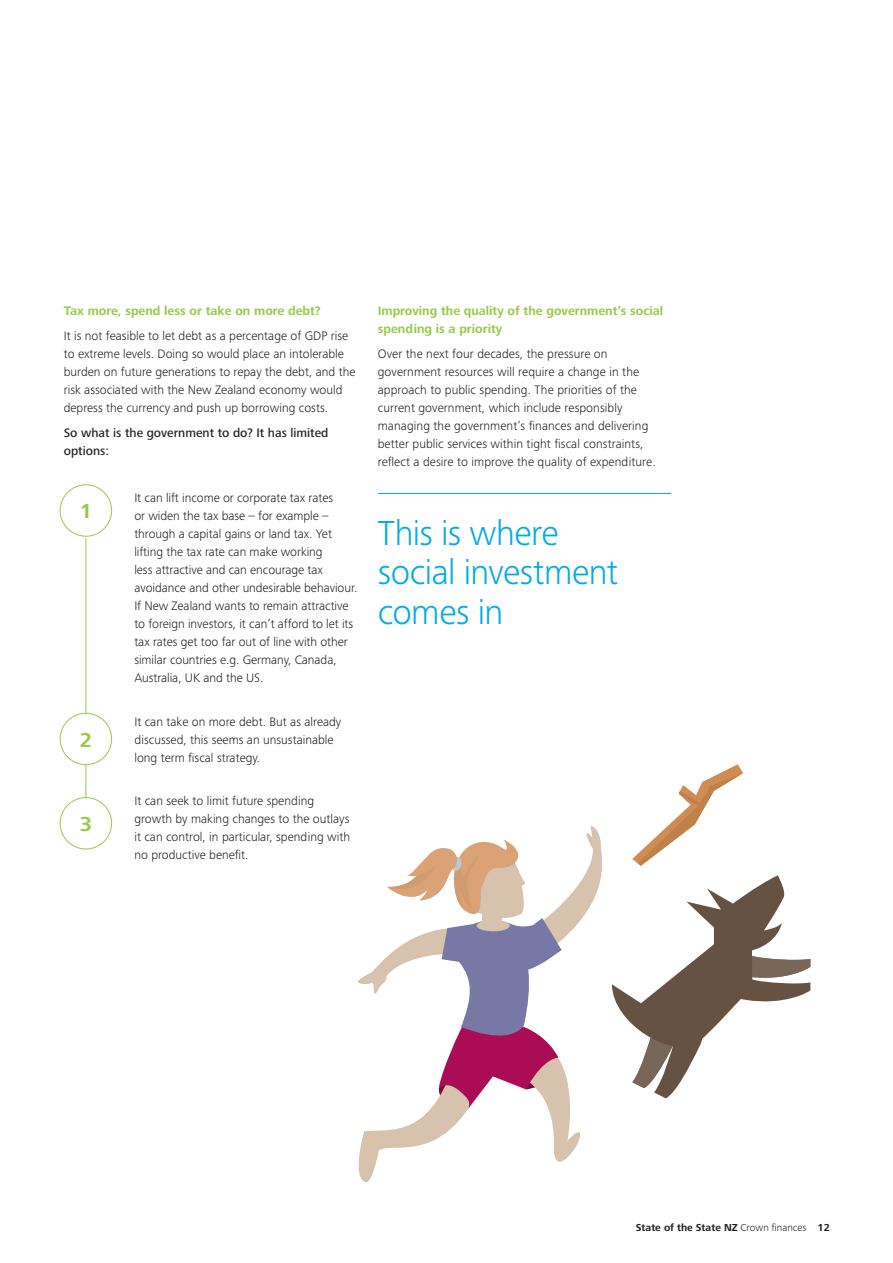
<style>
.page{position:relative;width:893px;height:1263px;background:#fff}
.page>*{position:absolute;margin:0;border:0;box-sizing:border-box;transform-origin:0 0}
.Pull_out_keyline__20{font:300 36px/39.6px "Frutiger Next Pro";letter-spacing:-.015em;color:#00abe7}
.B_Subhead__8_5_12pt{font:700 21px "Frutiger Next Pro";color:#97ca49}
.Body_copy__8_5_12pt{font:300 12.75px/18px "Frutiger Next Pro";color:#231f20}
.B_Subhead__8_5_12pt-2{font:700 12.75px/18px "Frutiger Next Pro";color:#97ca49}
.C_Subhead__8_5_12pt{font:500 12.75px/18px "Frutiger Next Pro";color:#231f20}
.t1{font:700 10.5px "Frutiger Next Pro";color:#231f20}
.s1{font-weight:300}
</style>
<div class="page">
<svg style="left:358px;top:764px;width:452px;height:418px"></svg>
<hr style="left:378px;top:493px;width:293px;height:1px;background:#00abe7">
<div style="left:60px;top:484px;width:52px;height:53px;border:1px solid #97ca49;border-radius:50%"></div>
<div style="left:60px;top:713px;width:52px;height:52px;border:1px solid #97ca49;border-radius:50%"></div>
<div style="left:60px;top:797px;width:52px;height:52px;border:1px solid #97ca49;border-radius:50%"></div>
<hr style="left:86px;top:538px;width:1px;height:176px;background:#97ca49">
<hr style="left:86px;top:764px;width:1px;height:33px;background:#97ca49">
<p class="B_Subhead__8_5_12pt-2" style="left:64px;top:301px;width:258px">Tax more, spend less or take on more debt?</p>
<p class="Body_copy__8_5_12pt" style="left:64px;top:327px;width:293px">It is not feasible to let debt as a percentage of GDP rise to extreme levels. Doing so would place an intolerable burden on future generations to repay the debt, and the risk associated with the New Zealand economy would depress the currency and push up borrowing costs.</p>
<p class="C_Subhead__8_5_12pt" style="left:64px;top:424px;width:266px">So what is the government to do? It has limited options:</p>
<p class="B_Subhead__8_5_12pt" style="left:80px;top:499px;width:14px">1</p>
<p class="B_Subhead__8_5_12pt" style="left:80px;top:727px;width:14px">2</p>
<p class="B_Subhead__8_5_12pt" style="left:80px;top:812px;width:14px">3</p>
<p class="Body_copy__8_5_12pt" style="left:134px;top:489px;width:225px">It can lift income or corporate tax rates<br>or widen the tax base – for example – through a capital gains or land tax. Yet lifting the tax rate can make working<br>less attractive and can encourage tax avoidance and other undesirable behaviour.<br>If New Zealand wants to remain attractive to foreign investors, it can’t afford to let its tax rates get too far out of line with other similar countries e.g. Germany, Canada, Australia, UK and the US.</p>
<p class="Body_copy__8_5_12pt" style="left:134px;top:712px;width:209px">It can take on more debt. But as already discussed, this seems an unsustainable long term fiscal strategy.</p>
<p class="Body_copy__8_5_12pt" style="left:134px;top:792px;width:217px">It can seek to limit future spending growth by making changes to the outlays it can control, in particular, spending with no productive benefit.</p>
<p class="B_Subhead__8_5_12pt-2" style="left:378px;top:301px;width:287px">Improving the quality of the government’s social spending is a priority</p>
<p class="Body_copy__8_5_12pt" style="left:378px;top:345px;width:279px">Over the next four decades, the pressure on government resources will require a change in the approach to public spending. The priorities of the current government, which include responsibly managing the government’s finances and delivering better public services within tight fiscal constraints, reflect a desire to improve the quality of expenditure.</p>
<p class="Pull_out_keyline__20" style="left:378px;top:513px;width:242px">This is where social investment comes in</p>
<p class="t1" style="left:636px;top:1221px;width:195px">State of the State NZ <span class="s1">Crown finances</span> 12</p>
</div>
